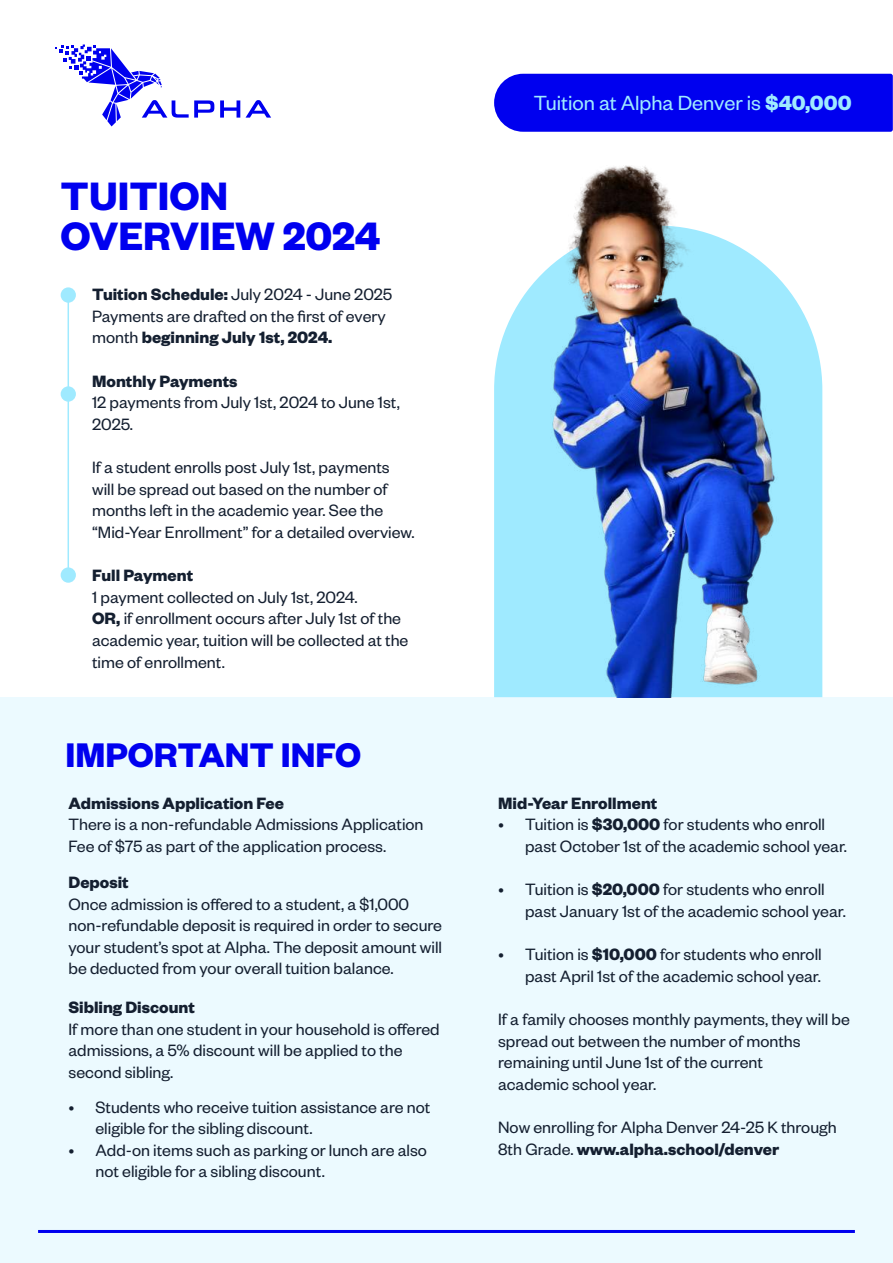
<style>
.page{position:relative;width:893px;height:1263px;background:#fff}
.page>*{position:absolute;margin:0;border:0;box-sizing:border-box;transform-origin:0 0}
.t1{font:700 43.5px/40.5px "Founders Grotesk";color:#0000ef}
.t2{font:700 37.5px "Founders Grotesk";color:#0000ef}
.t3{font:22.5px "Founders Grotesk";color:#9feaff}
.t4{font:18px/21.6px "Founders Grotesk";color:#141f30}
.t5{font:700 18px "Founders Grotesk";color:#141f30}
.s1{font-weight:700}
</style>
<div class="page">
<div style="left:0;top:697px;width:893px;height:566px;background:#ecfaff"></div>
<svg style="left:220px;top:100px;width:20px;height:18px"></svg>
<svg style="left:246px;top:100px;width:25px;height:18px"></svg>
<svg style="left:56px;top:45px;width:158px;height:81px"></svg>
<div style="left:494px;top:74px;width:399px;height:58px;background:#0000ef"></div>
<div style="left:61px;top:287px;width:15px;height:16px;background:#9feaff;border-radius:50%"></div>
<div style="left:61px;top:386px;width:15px;height:16px;background:#9feaff;border-radius:50%"></div>
<div style="left:61px;top:567px;width:15px;height:16px;background:#9feaff;border-radius:50%"></div>
<hr style="left:68px;top:295px;width:1px;height:280px;background:#9feaff">
<hr style="left:38px;top:1230px;width:817px;height:3px;background:#0000ef">
<svg style="left:494px;top:279px;width:328px;height:418px;background:#a8ecff"></svg>
<img style="left:509px;top:165px;width:270px;height:532px">
<h1 class="t1" style="left:61px;top:173px;width:321px">TUITION<br>OVERVIEW 2024</h1>
<p class="t4" style="left:92px;top:283px;width:302px"><span class="s1">Tuition Schedule:</span> July 2024 - June 2025<br>Payments are drafted on the first of every month <span class="s1">beginning July 1st, 2024.</span></p>
<p class="t5" style="left:92px;top:369px;width:147px">Monthly Payments</p>
<p class="t4" style="left:92px;top:391px;width:309px">12 payments from July 1st, 2024 to June 1st,<br>2025.</p>
<p class="t4" style="left:92px;top:456px;width:324px">If a student enrolls post July 1st, payments will be spread out based on the number of months left in the academic year. See the “Mid-Year Enrollment” for a detailed overview.</p>
<p class="t5" style="left:92px;top:564px;width:103px">Full Payment</p>
<p class="t4" style="left:92px;top:585px;width:318px">1 payment collected on July 1st, 2024.<br><span class="s1">OR,</span> if enrollment occurs after July 1st of the academic year, tuition will be collected at the time of enrollment.</p>
<h2 class="t2" style="left:66px;top:731px;width:297px">IMPORTANT INFO</h2>
<p class="t5" style="left:69px;top:792px;width:217px">Admissions Application Fee</p>
<p class="t4" style="left:69px;top:813px;width:357px">There is a non-refundable Admissions Application<br>Fee of $75 as part of the application process.</p>
<p class="t5" style="left:69px;top:871px;width:62px">Deposit</p>
<p class="t4" style="left:69px;top:892px;width:375px">Once admission is offered to a student, a $1,000 non-refundable deposit is required in order to secure your student’s spot at Alpha. The deposit amount will be deducted from your overall tuition balance.</p>
<p class="t5" style="left:69px;top:996px;width:128px">Sibling Discount</p>
<p class="t4" style="left:69px;top:1017px;width:373px">If more than one student in your household is offered admissions, a 5% discount will be applied to the second sibling.</p>
<p class="t4" style="left:96px;top:1095px;width:336px;text-indent:-27px">• Students who receive tuition assistance are not eligible for the sibling discount.</p>
<p class="t4" style="left:96px;top:1138px;width:333px;text-indent:-27px">• Add-on items such as parking or lunch are also not eligible for a sibling discount.</p>
<p class="t3" style="left:534px;top:89px;width:319px">Tuition at Alpha Denver is <span class="s1">$40,000</span></p>
<p class="t5" style="left:498px;top:792px;width:161px">Mid-Year Enrollment</p>
<p class="t4" style="left:525px;top:813px;width:323px;text-indent:-27px">• Tuition is <span class="s1">$30,000</span> for students who enroll past October 1st of the academic school year.</p>
<p class="t4" style="left:525px;top:878px;width:322px;text-indent:-27px">• Tuition is <span class="s1">$20,000</span> for students who enroll past January 1st of the academic school year.</p>
<p class="t4" style="left:498px;top:943px;width:325px;text-align:right">• Tuition is <span class="s1">$10,000</span> for students who enroll past April 1st of the academic school year.</p>
<p class="t4" style="left:498px;top:1007px;width:353px">If a family chooses monthly payments, they will be spread out between the number of months remaining until June 1st of the current<br>academic school year.</p>
<p class="t4" style="left:498px;top:1115px;width:340px">Now enrolling for Alpha Denver 24-25 K through<br>8th Grade. <span class="s1">www.alpha.school/denver</span></p>
</div>
